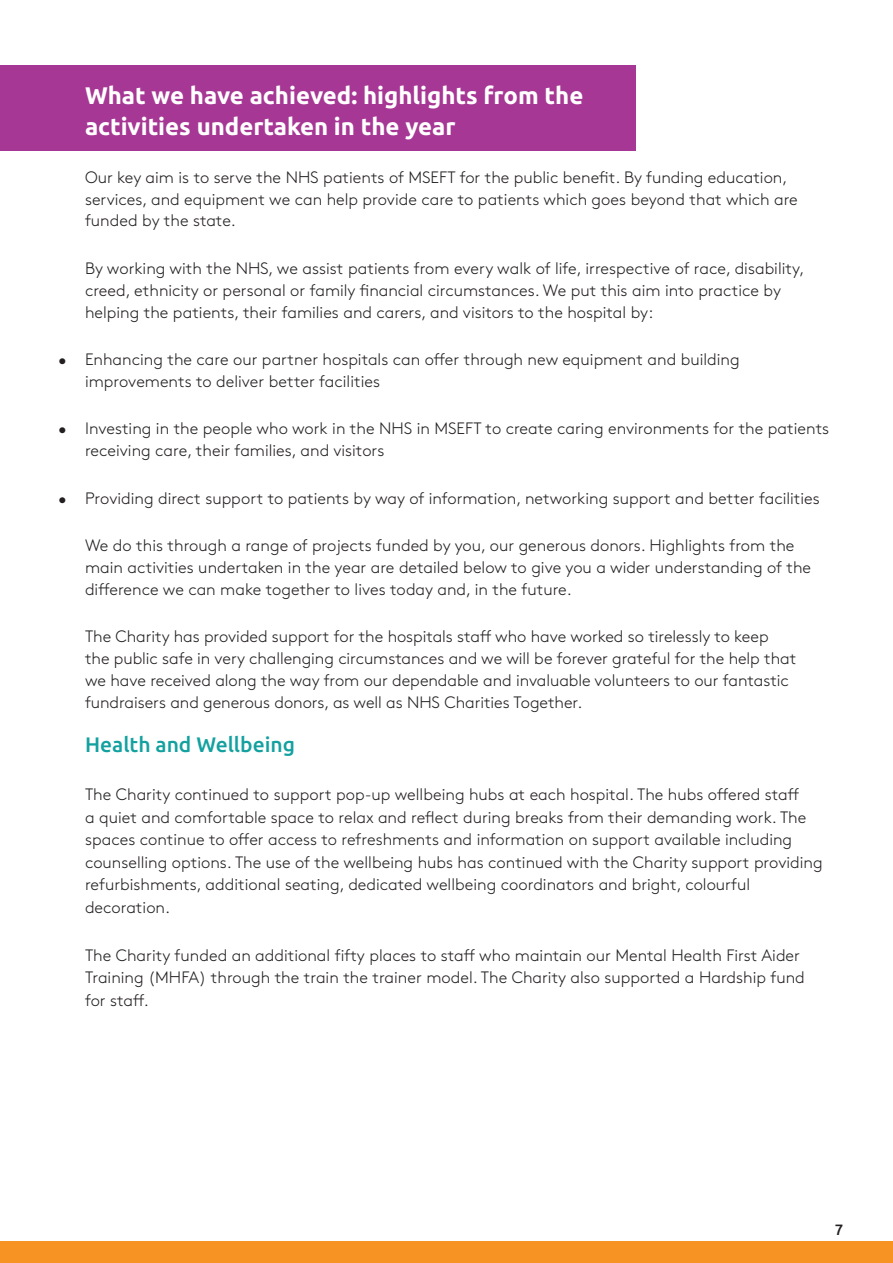
<style>
.page{position:relative;width:893px;height:1263px;background:#fff}
.page>*{position:absolute;margin:0;border:0;box-sizing:border-box;transform-origin:0 0}
.t1{font:700 24px/31.5px "Ubuntu";color:#fff}
.t2{font:500 21px "Ubuntu";color:#13a1a0}
.t3{font:300 16.5px/21.9px "Brown Std";color:#231f20}
.t4{font:500 15px "Ubuntu";color:#231f20}
</style>
<div class="page">
<div style="left:0;top:1242px;width:893px;height:21px;background:#f79323"></div>
<div style="left:0;top:66px;width:636px;height:85px;background:#a63794"></div>
<h1 class="t1" style="left:85px;top:81px;width:500px">What we have achieved: highlights from the activities undertaken in the year</h1>
<p class="t3" style="left:85px;top:168px;width:714px">Our key aim is to serve the NHS patients of MSEFT for the public benefit. By funding education, services, and equipment we can help provide care to patients which goes beyond that which are funded by the state.</p>
<p class="t3" style="left:85px;top:259px;width:721px">By working with the NHS, we assist patients from every walk of life, irrespective of race, disability, creed, ethnicity or personal or family financial circumstances. We put this aim into practice by helping the patients, their families and carers, and visitors to the hospital by:</p>
<p class="t3" style="left:85px;top:350px;width:656px;text-indent:-27px">• Enhancing the care our partner hospitals can offer through new equipment and building improvements to deliver better facilities</p>
<p class="t3" style="left:85px;top:420px;width:746px;text-indent:-27px">• Investing in the people who work in the NHS in MSEFT to create caring environments for the patients receiving care, their families, and visitors</p>
<p class="t3" style="left:58px;top:489px;width:763px">• Providing direct support to patients by way of information, networking support and better facilities</p>
<p class="t3" style="left:85px;top:536px;width:727px">We do this through a range of projects funded by you, our generous donors. Highlights from the main activities undertaken in the year are detailed below to give you a wider understanding of the difference we can make together to lives today and, in the future.</p>
<p class="t3" style="left:85px;top:627px;width:713px">The Charity has provided support for the hospitals staff who have worked so tirelessly to keep the public safe in very challenging circumstances and we will be forever grateful for the help that we have received along the way from our dependable and invaluable volunteers to our fantastic fundraisers and generous donors, as well as NHS Charities Together.</p>
<p class="t2" style="left:85px;top:736px;width:211px">Health and Wellbeing</p>
<p class="t3" style="left:85px;top:785px;width:739px;line-height:22.5px">The Charity continued to support pop-up wellbeing hubs at each hospital. The hubs offered staff<br>a quiet and comfortable space to relax and reflect during breaks from their demanding work. The spaces continue to offer access to refreshments and information on support available including counselling options. The use of the wellbeing hubs has continued with the Charity support providing refurbishments, additional seating, dedicated wellbeing coordinators and bright, colourful decoration.</p>
<p class="t3" style="left:85px;top:946px;width:721px;line-height:22.5px">The Charity funded an additional fifty places to staff who maintain our Mental Health First Aider<br>Training (MHFA) through the train the trainer model. The Charity also supported a Hardship fund for staff.</p>
<p class="t4" style="left:835px;top:1223px;width:10px">7</p>
</div>
